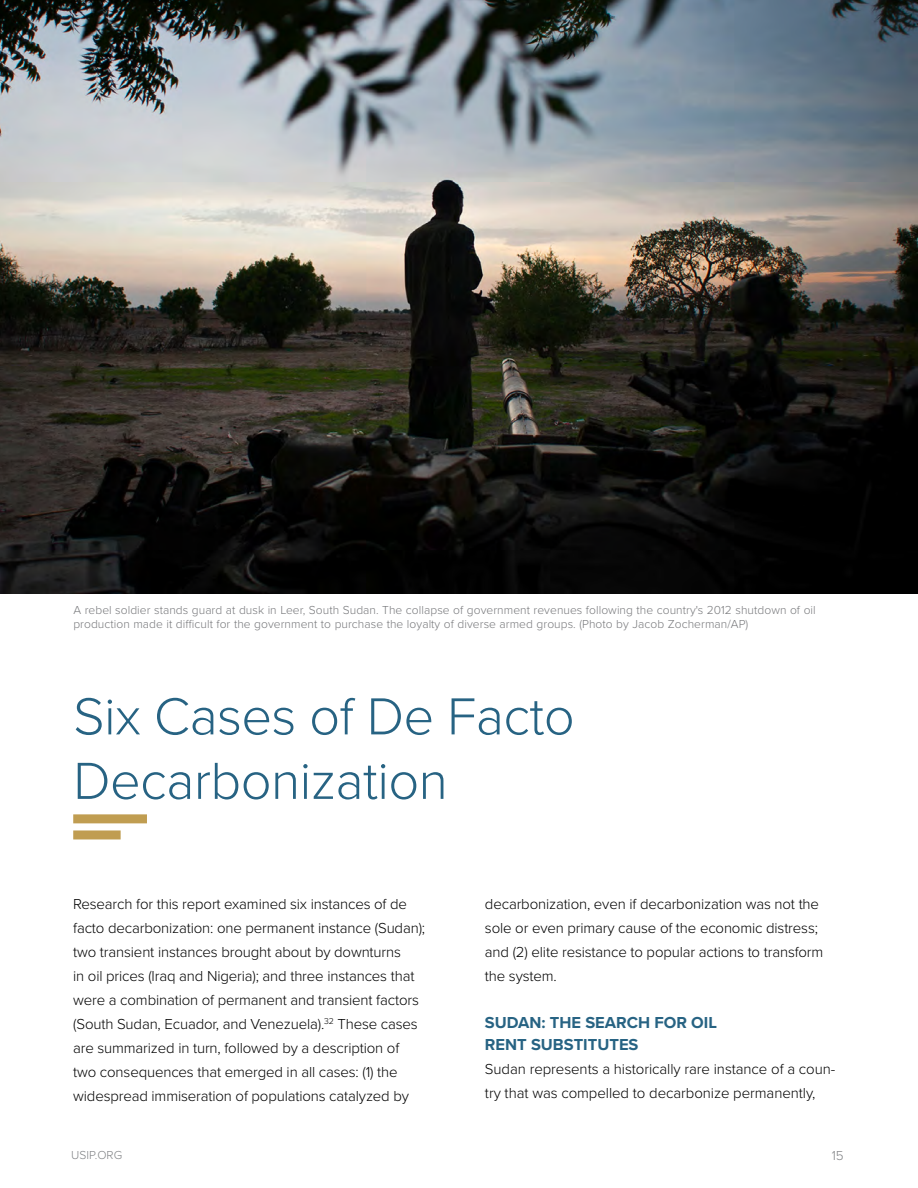
<style>
.page{position:relative;width:918px;height:1188px;background:#fff}
.page>*{position:absolute;margin:0;border:0;box-sizing:border-box;transform-origin:0 0}
.t1{font:300 54px/64.5px "Proxima Nova";letter-spacing:-.01em;color:#276383}
.t2{font:700 16.5px/22.5px "Proxima Nova";color:#276383}
.t3{font:300 15px/24px "Proxima Nova";letter-spacing:-.01em;color:#000}
.t4{font:300 13.5px "Proxima Nova";color:#808285}
.t5{font:300 12px/14.4px "Proxima Nova";letter-spacing:.005em;color:#77787b}
.t6{font:300 12px "Proxima Nova";color:#808285}
</style>
<div class="page">
<div style="left:73px;top:814px;width:74px;height:9px;background:#c09d51"></div>
<div style="left:73px;top:830px;width:48px;height:9px;background:#c09d51"></div>
<img style="left:0;top:0;width:918px;height:594px">
<p class="t5" style="left:73px;top:602px;width:744px">A rebel soldier stands guard at dusk in Leer, South Sudan. The collapse of government revenues following the country's 2012 shutdown of oil production made it difficult for the government to purchase the loyalty of diverse armed groups. (Photo by Jacob Zocherman/AP)</p>
<h1 class="t1" style="left:73px;top:681px;width:503px">Six Cases of De Facto<br>Decarbonization</h1>
<p class="t3" style="left:73px;top:891px;width:353px">Research for this report examined six instances of de facto decarbonization: one permanent instance (Sudan); two transient instances brought about by downturns<br>in oil prices (Iraq and Nigeria); and three instances that were a combination of permanent and transient factors (South Sudan, Ecuador, and Venezuela).<sup>32</sup> These cases are summarized in turn, followed by a description of two consequences that emerged in all cases: (1) the widespread immiseration of populations catalyzed by</p>
<p class="t3" style="left:485px;top:891px;width:340px">decarbonization, even if decarbonization was not the sole or even primary cause of the economic distress; and (2) elite resistance to popular actions to transform the system.</p>
<p class="t2" style="left:485px;top:1011px;width:234px">SUDAN: THE SEARCH FOR OIL<br>RENT SUBSTITUTES</p>
<p class="t3" style="left:485px;top:1056px;width:352px">Sudan represents a historically rare instance of a coun&shy;try that was compelled to decarbonize permanently,</p>
<p class="t6" style="left:71px;top:1146px;width:53px">USIP.ORG</p>
<p class="t4" style="left:832px;top:1146px;width:14px">15</p>
</div>
